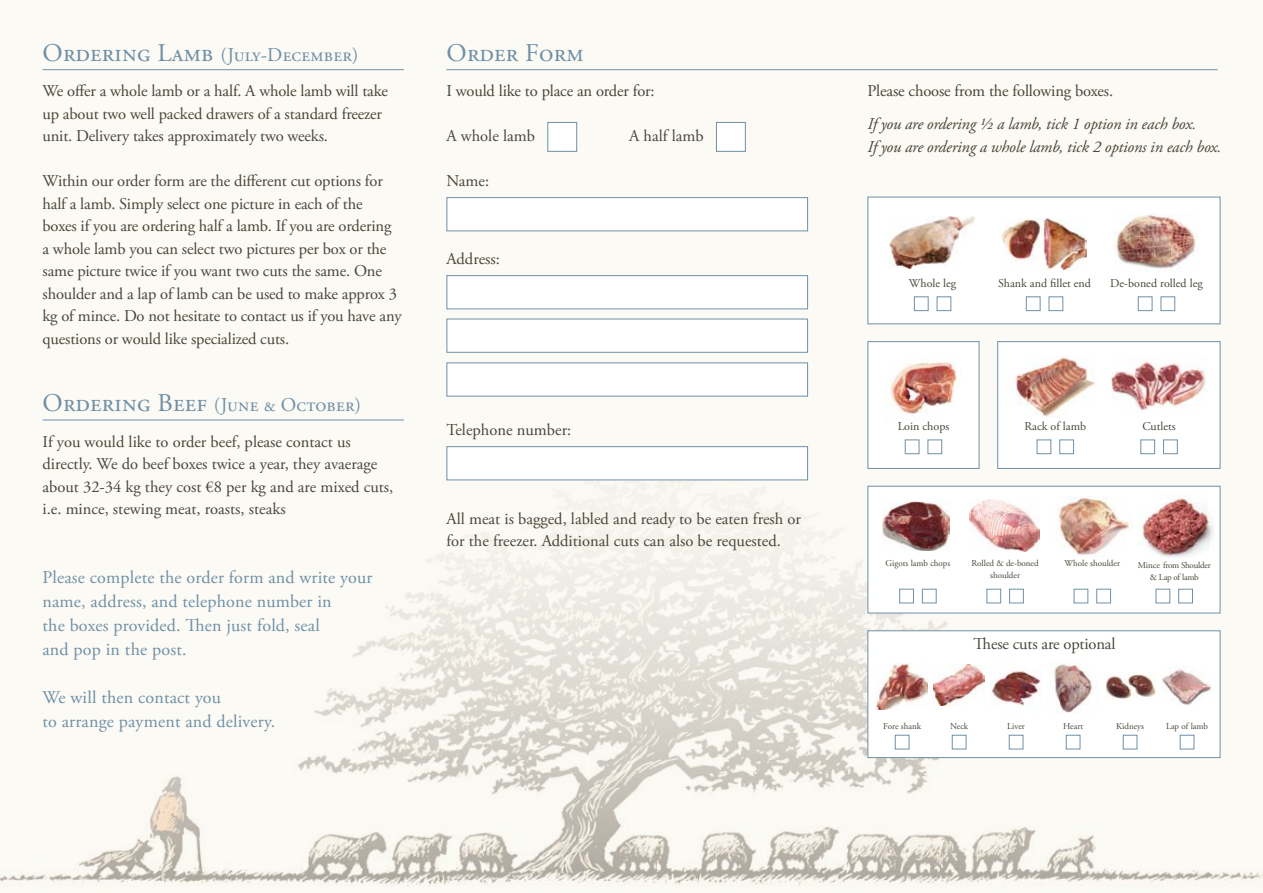
<style>
.page{position:relative;width:1263px;height:893px;background:#fcfaf4}
.page>*{position:absolute;margin:0;border:0;box-sizing:border-box;transform-origin:0 0}
.t1{font:25.5px "Adobe Garamond Pro";letter-spacing:.01em;color:#6f90a7}
.t2{font:19.5px "Adobe Garamond Pro";letter-spacing:.01em;color:#6f90a7}
.t3{font:18px/24px "Adobe Garamond Pro";letter-spacing:.01em;color:#6f90a7}
.t4{font:16.5px/22.5px "Adobe Garamond Pro";letter-spacing:-.01em;color:#474639}
.t5{font:italic 16.5px/22.5px "Adobe Garamond Pro";letter-spacing:-.01em;color:#474639}
.t6{font:12px "Adobe Garamond Pro";color:#474639}
.t7{font:9px/12px "Adobe Garamond Pro";letter-spacing:-.005em;color:#474639;text-align:center}
.s1{font-size:25.5px}
</style>
<div class="page">
<img style="left:0;top:196px;width:1263px;height:690px">
<hr style="left:43px;top:69px;width:361px;height:1px;background:#6f90a7">
<hr style="left:43px;top:420px;width:361px;height:1px;background:#6f90a7">
<div style="left:547px;top:122px;width:30px;height:30px;background:#fff;border:1px solid #6f90a7"></div>
<div style="left:716px;top:122px;width:30px;height:30px;background:#fff;border:1px solid #6f90a7"></div>
<div style="left:446px;top:197px;width:362px;height:34px;background:#fff;border:1px solid #6f90a7"></div>
<div style="left:446px;top:275px;width:362px;height:34px;background:#fff;border:1px solid #6f90a7"></div>
<div style="left:446px;top:319px;width:362px;height:34px;background:#fff;border:1px solid #6f90a7"></div>
<div style="left:446px;top:362px;width:362px;height:34px;background:#fff;border:1px solid #6f90a7"></div>
<div style="left:446px;top:446px;width:362px;height:34px;background:#fff;border:1px solid #6f90a7"></div>
<hr style="left:446px;top:69px;width:771px;height:1px;background:#6f90a7">
<div style="left:867px;top:197px;width:353px;height:127px;background:#fff;border:1px solid #6f90a7"></div>
<div style="left:867px;top:341px;width:112px;height:128px;background:#fff;border:1px solid #6f90a7"></div>
<div style="left:867px;top:486px;width:353px;height:127px;background:#fff;border:1px solid #6f90a7"></div>
<div style="left:867px;top:630px;width:353px;height:128px;background:#fff;border:1px solid #6f90a7"></div>
<img style="left:1001px;top:218px;width:86px;height:51px">
<img style="left:889px;top:216px;width:85px;height:52px">
<img style="left:1113px;top:213px;width:86px;height:56px">
<div style="left:937px;top:297px;width:14px;height:14px;background:#fff;border:1px solid #6f90a7"></div>
<div style="left:914px;top:297px;width:14px;height:14px;background:#fff;border:1px solid #6f90a7"></div>
<div style="left:1049px;top:297px;width:14px;height:14px;background:#fff;border:1px solid #6f90a7"></div>
<div style="left:1026px;top:297px;width:14px;height:14px;background:#fff;border:1px solid #6f90a7"></div>
<div style="left:1161px;top:297px;width:14px;height:14px;background:#fff;border:1px solid #6f90a7"></div>
<div style="left:1138px;top:297px;width:14px;height:14px;background:#fff;border:1px solid #6f90a7"></div>
<img style="left:890px;top:362px;width:67px;height:52px">
<img style="left:970px;top:499px;width:69px;height:53px">
<img style="left:883px;top:501px;width:67px;height:50px">
<img style="left:1056px;top:497px;width:74px;height:58px">
<div style="left:922px;top:589px;width:14px;height:14px;background:#fff;border:1px solid #6f90a7"></div>
<div style="left:899px;top:589px;width:15px;height:14px;background:#fff;border:1px solid #6f90a7"></div>
<div style="left:1009px;top:589px;width:14px;height:14px;background:#fff;border:1px solid #6f90a7"></div>
<div style="left:987px;top:589px;width:14px;height:14px;background:#fff;border:1px solid #6f90a7"></div>
<div style="left:1096px;top:589px;width:15px;height:14px;background:#fff;border:1px solid #6f90a7"></div>
<div style="left:1074px;top:589px;width:14px;height:14px;background:#fff;border:1px solid #6f90a7"></div>
<img style="left:1008px;top:355px;width:89px;height:62px">
<img style="left:1111px;top:356px;width:98px;height:57px">
<img style="left:934px;top:665px;width:51px;height:40px">
<img style="left:990px;top:671px;width:52px;height:35px">
<img style="left:1053px;top:664px;width:45px;height:50px">
<img style="left:1104px;top:672px;width:51px;height:29px">
<img style="left:1161px;top:667px;width:51px;height:38px">
<div style="left:895px;top:735px;width:14px;height:14px;background:#fff;border:1px solid #6f90a7"></div>
<div style="left:952px;top:735px;width:14px;height:14px;background:#fff;border:1px solid #6f90a7"></div>
<div style="left:1009px;top:735px;width:14px;height:14px;background:#fff;border:1px solid #6f90a7"></div>
<div style="left:1066px;top:735px;width:14px;height:14px;background:#fff;border:1px solid #6f90a7"></div>
<div style="left:1123px;top:735px;width:14px;height:14px;background:#fff;border:1px solid #6f90a7"></div>
<div style="left:1180px;top:735px;width:14px;height:14px;background:#fff;border:1px solid #6f90a7"></div>
<img style="left:877px;top:664px;width:51px;height:45px">
<img style="left:1138px;top:496px;width:75px;height:62px">
<div style="left:1178px;top:589px;width:15px;height:14px;background:#fff;border:1px solid #6f90a7"></div>
<div style="left:1156px;top:589px;width:14px;height:14px;background:#fff;border:1px solid #6f90a7"></div>
<div style="left:928px;top:440px;width:14px;height:14px;background:#fff;border:1px solid #6f90a7"></div>
<div style="left:905px;top:440px;width:14px;height:14px;background:#fff;border:1px solid #6f90a7"></div>
<div style="left:1059px;top:440px;width:15px;height:14px;background:#fff;border:1px solid #6f90a7"></div>
<div style="left:1037px;top:440px;width:14px;height:14px;background:#fff;border:1px solid #6f90a7"></div>
<div style="left:1163px;top:440px;width:14px;height:14px;background:#fff;border:1px solid #6f90a7"></div>
<div style="left:1140px;top:440px;width:15px;height:14px;background:#fff;border:1px solid #6f90a7"></div>
<p class="t2" style="left:43px;top:43px;width:317px"><span class="s1">Ordering Lamb</span> (July-December)</p>
<p class="t4" style="left:43px;top:80px;width:347px">We offer a whole lamb or a half. A whole lamb will take up about two well packed drawers of a standard freezer unit. Delivery takes approximately two weeks.</p>
<p class="t4" style="left:43px;top:170px;width:361px">Within our order form are the different cut options for half a lamb. Simply select one picture in each of the<br>boxes if you are ordering half a lamb. If you are ordering a whole lamb you can select two pictures per box or the same picture twice if you want two cuts the same. One shoulder and a lap of lamb can be used to make approx 3 kg of mince. Do not hesitate to contact us if you have any questions or would like specialized cuts.</p>
<p class="t2" style="left:43px;top:393px;width:320px"><span class="s1">Ordering Beef</span> (June &amp; October)</p>
<p class="t4" style="left:43px;top:431px;width:352px">If you would like to order beef, please contact us directly. We do beef boxes twice a year, they avaerage about 32-34 kg they cost €8 per kg and are mixed cuts, i.e. mince, stewing meat, roasts, steaks</p>
<p class="t3" style="left:43px;top:566px;width:331px">Please complete the order form and write your name, address, and telephone number in<br>the boxes provided. Then just fold, seal<br>and pop in the post.</p>
<p class="t3" style="left:43px;top:686px;width:234px">We will then contact you<br>to arrange payment and delivery.</p>
<h1 class="t1" style="left:446px;top:38px;width:139px">Order Form</h1>
<p class="t4" style="left:446px;top:80px;width:210px">I would like to place an order for:</p>
<p class="t4" style="left:446px;top:125px;width:90px">A whole lamb</p>
<p class="t4" style="left:629px;top:125px;width:76px">A half lamb</p>
<p class="t4" style="left:446px;top:170px;width:44px">Name:</p>
<p class="t4" style="left:446px;top:248px;width:55px">Address:</p>
<p class="t4" style="left:446px;top:419px;width:126px">Telephone number:</p>
<p class="t4" style="left:446px;top:508px;width:356px">All meat is bagged, labled and ready to be eaten fresh or for the freezer. Additional cuts can also be requested.</p>
<p class="t4" style="left:867px;top:80px;width:247px">Please choose from the following boxes.</p>
<p class="t5" style="left:867px;top:113px;width:355px">If you are ordering ½ a lamb, tick 1 option in each box.<br>If you are ordering a whole lamb, tick 2 options in each box.</p>
<p class="t6" style="left:909px;top:276px;width:49px">Whole leg</p>
<p class="t6" style="left:998px;top:276px;width:94px">Shank and fillet end</p>
<p class="t6" style="left:1110px;top:276px;width:94px">De-boned rolled leg</p>
<p class="t6" style="left:898px;top:419px;width:53px">Loin chops</p>
<p class="t6" style="left:1024px;top:419px;width:63px">Rack of lamb</p>
<p class="t6" style="left:1142px;top:419px;width:35px">Cutlets</p>
<p class="t7" style="left:885px;top:558px;width:67px">Gigots lamb chops</p>
<p class="t7" style="left:971px;top:558px;width:69px">Rolled &amp; de-boned shoulder</p>
<p class="t7" style="left:1064px;top:558px;width:57px">Whole shoulder</p>
<p class="t7" style="left:1138px;top:560px;width:75px">Mince from Shoulder &amp; Lap of lamb</p>
<p class="t4" style="left:973px;top:633px;width:143px">These cuts are optional</p>
<p class="t7" style="left:883px;top:720px;width:39px">Fore shank</p>
<p class="t7" style="left:950px;top:720px;width:20px">Neck</p>
<p class="t7" style="left:1007px;top:720px;width:19px">Liver</p>
<p class="t7" style="left:1063px;top:720px;width:22px">Heart</p>
<p class="t7" style="left:1116px;top:720px;width:30px">Kidneys</p>
<p class="t7" style="left:1166px;top:720px;width:44px">Lap of lamb</p>
</div>
